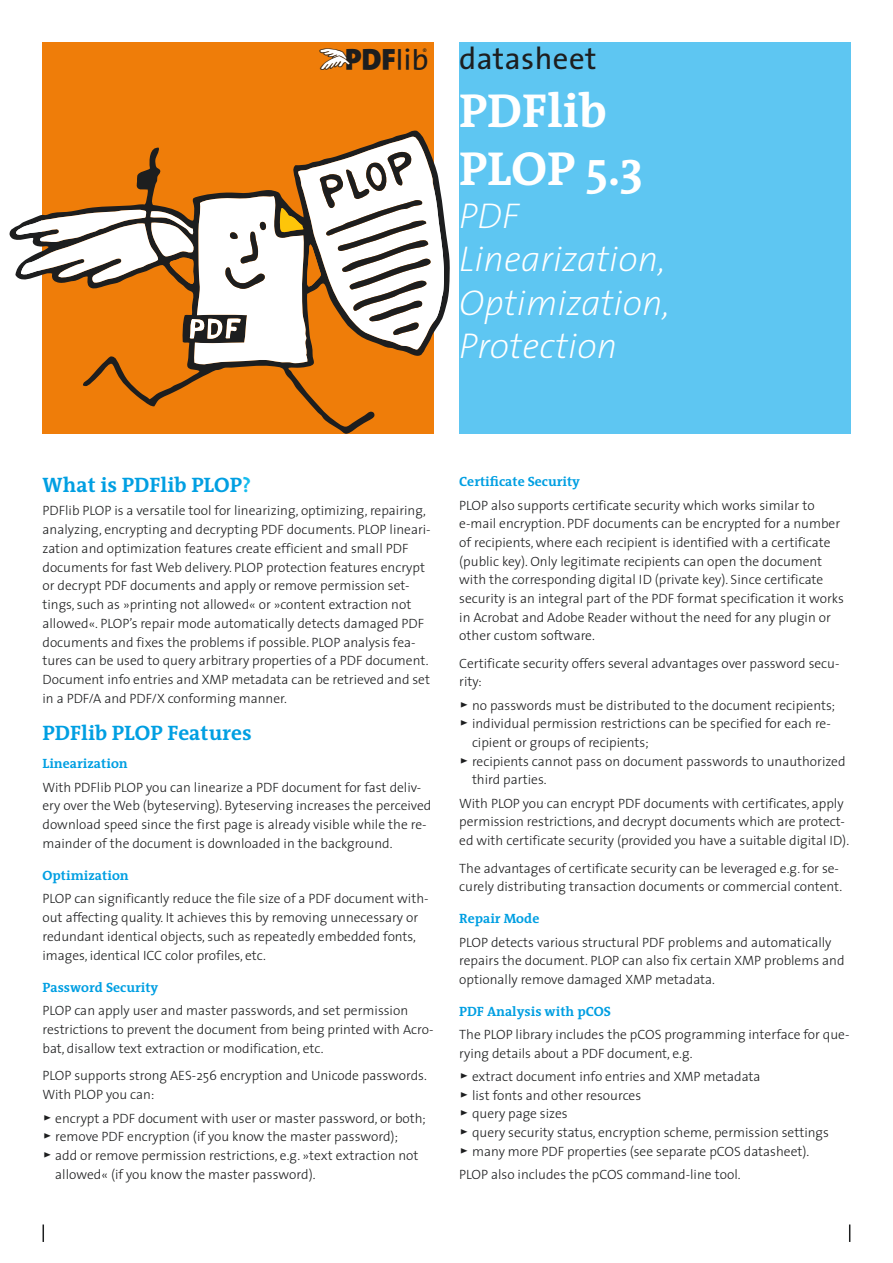
<style>
.page{position:relative;width:893px;height:1263px;background:#fff}
.page>*{position:absolute;margin:0;border:0;box-sizing:border-box;transform-origin:0 0}
.t1{font:700 48px/57.6px "Thesis Antiqua";color:#fff}
.t2{font:italic 200 36px/43.2px "The Sans";letter-spacing:.005em;color:#fff}
.t3{font:30.75px "The Sans";letter-spacing:.015em;color:#1d1e1f}
.t4{font:700 21px "Thesis Antiqua";color:#009fe2}
.t5{font:300 13.5px/18.8px "The Sans";color:#1d1e1f}
.t6{font:700 13.5px "Thesis Antiqua";color:#009fe2}
.s1{font-family:"PD Flib Logo 2";font-size:27px}
.s2{color:#16bcee}
.s3{font-family:"The Sans Light Caps";font-weight:400;font-size:18px}
</style>
<div class="page">
<div style="left:42px;top:43px;width:391px;height:391px;background:#ef7d09"></div>
<div style="left:459px;top:43px;width:391px;height:391px;background:#5ec6f2"></div>
<svg style="left:43px;top:1224px;width:1px;height:18px"></svg>
<svg style="left:849px;top:1224px;width:1px;height:18px"></svg>
<svg style="left:9px;top:130px;width:441px;height:304px"></svg>
<svg style="left:15px;top:136px;width:431px;height:230px"></svg>
<h3 class="t3" style="left:347px;top:33px;width:251px"><span class="s1">PDFlib</span>datasheet</h3>
<h1 class="t1" style="left:459px;top:83px;width:185px">PDFlib<br>PLOP 5.3</h1>
<h2 class="t2" style="left:459px;top:193px;width:212px">PDF<br>Linearization,<br>Optimization,<br>Protection</h2>
<h3 class="t4" style="left:43px;top:473px;width:210px">What is PDFlib PLOP<span class="s2">?</span></h3>
<p class="t5" style="left:43px;top:501px;width:390px">PDFlib PLOP is a versatile tool for linearizing, optimizing, repairing, analyzing, encrypting and decrypting PDF documents. PLOP lineari&shy;zation and optimization features create efficient and small PDF documents for fast Web delivery. PLOP protection features encrypt or decrypt PDF documents and apply or remove permission set&shy;tings, such as »printing not allowed« or »content extraction not allowed«. PLOP’s repair mode automatically detects damaged PDF documents and fixes the problems if possible. PLOP analysis fea&shy;tures can be used to query arbitrary properties of a PDF document.<br>Document info entries and XMP metadata can be retrieved and set in a PDF/A and PDF/X conforming manner.</p>
<h3 class="t4" style="left:43px;top:722px;width:211px">PDFlib PLOP Features</h3>
<p class="t6" style="left:43px;top:756px;width:87px">Linearization</p>
<p class="t5" style="left:43px;top:777px;width:390px">With PDFlib PLOP you can linearize a PDF document for fast deliv&shy;ery over the Web (byteserving). Byteserving increases the perceived download speed since the first page is already visible while the re&shy;mainder of the document is downloaded in the background.</p>
<p class="t6" style="left:43px;top:868px;width:88px">Optimization</p>
<p class="t5" style="left:43px;top:889px;width:386px">PLOP can significantly reduce the file size of a PDF document with&shy;out affecting quality. It achieves this by removing unnecessary or redundant identical objects, such as repeatedly embedded fonts, images, identical ICC color profiles, etc.</p>
<p class="t6" style="left:43px;top:980px;width:117px">Password Security</p>
<p class="t5" style="left:43px;top:1001px;width:392px">PLOP can apply user and master passwords, and set permission restrictions to prevent the document from being printed with Acro&shy;bat, disallow text extraction or modification, etc.</p>
<p class="t5" style="left:43px;top:1066px;width:386px">PLOP supports strong AES-256 encryption and Unicode passwords.<br>With PLOP you can:</p>
<p class="t5" style="left:43px;top:1108px;width:385px"><span class="s3">&gt;</span> encrypt a PDF document with user or master password, or both;</p>
<p class="t5" style="left:43px;top:1127px;width:357px"><span class="s3">&gt;</span> remove PDF encryption (if you know the master password);</p>
<p class="t5" style="left:43px;top:1146px;width:377px"><span class="s3">&gt;</span> add or remove permission restrictions, e.g. »text extraction not</p>
<p class="t5" style="left:55px;top:1164px;width:262px">allowed« (if you know the master password).</p>
<p class="t6" style="left:459px;top:474px;width:122px">Certificate Security</p>
<p class="t5" style="left:459px;top:495px;width:386px">PLOP also supports certificate security which works similar to e‑mail encryption. PDF documents can be encrypted for a number of recipients, where each recipient is identified with a certificate (public key). Only legitimate recipients can open the document with the corresponding digital ID (private key). Since certificate security is an integral part of the PDF format specification it works in Acrobat and Adobe Reader without the need for any plugin or other custom software.</p>
<p class="t5" style="left:459px;top:653px;width:382px">Certificate security offers several advantages over password secu&shy;rity:</p>
<p class="t5" style="left:459px;top:695px;width:377px"><span class="s3">&gt;</span> no passwords must be distributed to the document recipients;</p>
<p class="t5" style="left:459px;top:714px;width:373px"><span class="s3">&gt;</span> individual permission restrictions can be specified for each re-</p>
<p class="t5" style="left:472px;top:733px;width:178px">cipient or groups of recipients;</p>
<p class="t5" style="left:459px;top:751px;width:388px"><span class="s3">&gt;</span> recipients cannot pass on document passwords to unauthorized</p>
<p class="t5" style="left:472px;top:770px;width:76px">third parties.</p>
<p class="t5" style="left:459px;top:793px;width:391px">With PLOP you can encrypt PDF documents with certificates, apply permission restrictions, and decrypt documents which are protect&shy;ed with certificate security (provided you have a suitable digital ID).</p>
<p class="t5" style="left:459px;top:858px;width:385px">The advantages of certificate security can be leveraged e.g. for se&shy;curely distributing transaction documents or commercial content.</p>
<p class="t6" style="left:459px;top:911px;width:82px">Repair Mode</p>
<p class="t5" style="left:459px;top:932px;width:387px">PLOP detects various structural PDF problems and automatically repairs the document. PLOP can also fix certain XMP problems and optionally remove damaged XMP metadata.</p>
<p class="t6" style="left:459px;top:1004px;width:153px">PDF Analysis with pCOS</p>
<p class="t5" style="left:459px;top:1025px;width:392px">The PLOP library includes the pCOS programming interface for que&shy;rying details about a PDF document, e.g.</p>
<p class="t5" style="left:459px;top:1067px;width:371px"><span class="s3">&gt;</span> extract document info entries and XMP metadata<br><span class="s3">&gt;</span> list fonts and other resources<br><span class="s3">&gt;</span> query page sizes<br><span class="s3">&gt;</span> query security status, encryption scheme, permission settings <span class="s3">&gt;</span> many more PDF properties (see separate pCOS datasheet).</p>
<p class="t5" style="left:459px;top:1164px;width:283px">PLOP also includes the pCOS command-line tool.</p>
</div>
